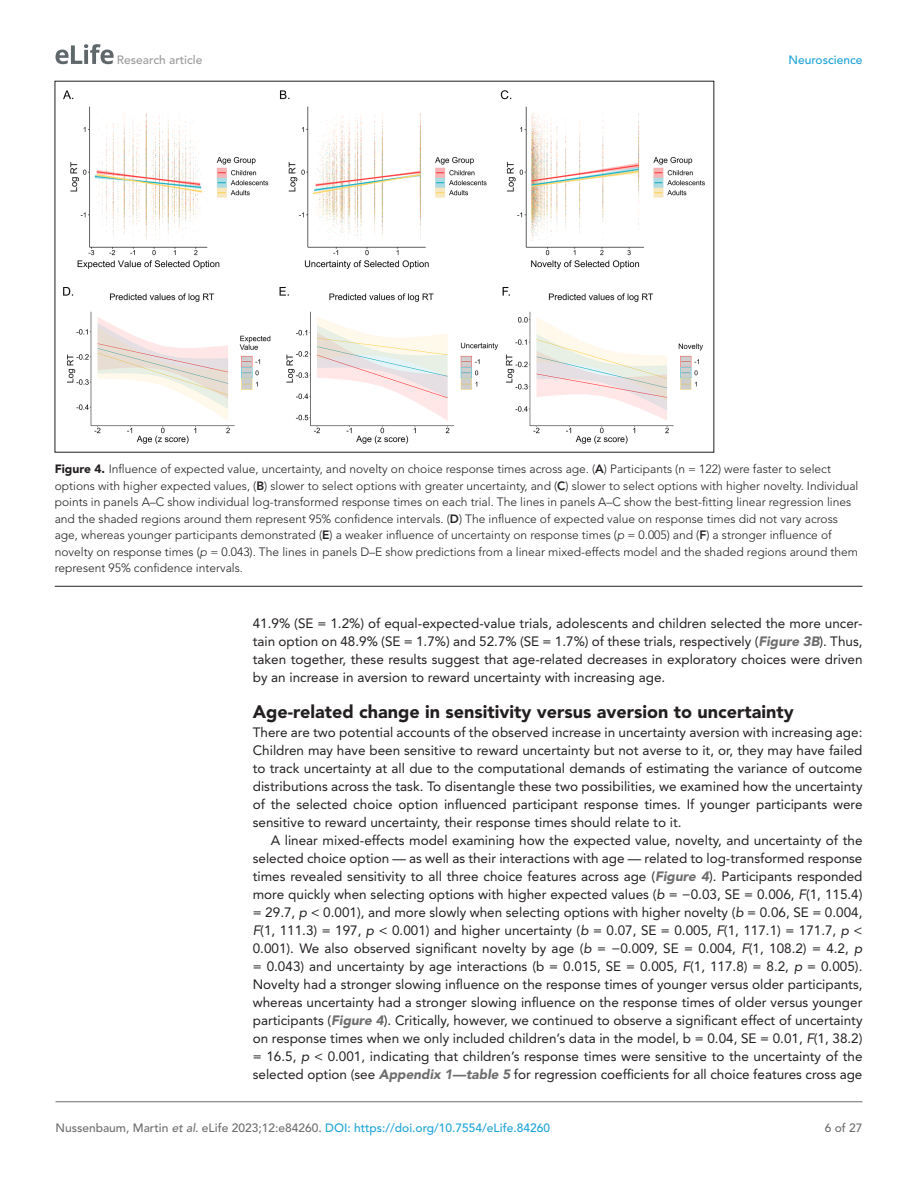
<style>
.page{position:relative;width:918px;height:1188px;background:#fff}
.page>*{position:absolute;margin:0;border:0;box-sizing:border-box;transform-origin:0 0}
.t1{font:900 18px "Avenir LT Std";color:#231f20}
.t2{font:13.5px/18px "Avenir LT Std";color:#231f20;text-align:justify}
.t3{font:300 12px/16.5px "Avenir LT Std";color:#231f20}
.t4{font:500 12px "Avenir LT Std";color:#1ea4d7}
.t5{font:500 12px "Avenir LT Std";color:#9a9a9a}
.t6{font:500 12px "Avenir LT Std";color:#6e6e70}
.s1{font-weight:900}
.s2{font-weight:800}
.s3{font-style:italic}
.s4{font-weight:900;font-style:italic;color:#6e6e70}
.s5{color:#6e6e70}
.s6{font-style:italic;color:#6e6e70}
</style>
<div class="page">
<svg style="left:56px;top:44px;width:58px;height:20px"></svg>
<hr style="left:56px;top:1101px;width:806px;height:1px;background:#6e6e70">
<hr style="left:55px;top:586px;width:807px;height:1px;background:#231f20">
<img style="left:64px;top:90px;width:641px;height:353px">
<p class="t5" style="left:117px;top:53px;width:87px">Research article</p>
<p class="t4" style="left:788px;top:53px;width:76px">Neuroscience</p>
<p class="t3" style="left:55px;top:461px;width:805px"><span class="s1">Figure 4.</span> Influence of expected value, uncertainty, and novelty on choice response times across age. (<span class="s2">A</span>) Participants (n = 122) were faster to select options with higher expected values, (<span class="s2">B</span>) slower to select options with greater uncertainty, and (<span class="s2">C</span>) slower to select options with higher novelty. Individual points in panels A–C show individual log-transformed response times on each trial. The lines in panels A–C show the best-fitting linear regression lines and the shaded regions around them represent 95% confidence intervals. (<span class="s2">D</span>) The influence of expected value on response times did not vary across age, whereas younger participants demonstrated (<span class="s2">E</span>) a weaker influence of uncertainty on response times (<span class="s3">p</span> = 0.005) and (<span class="s2">F</span>) a stronger influence of novelty on response times (<span class="s3">p</span> = 0.043). The lines in panels D–E show predictions from a linear mixed-effects model and the shaded regions around them represent 95% confidence intervals.</p>
<p class="t2" style="left:253px;top:614px;width:611px">41.9% (SE = 1.2%) of equal-expected-value trials, adolescents and children selected the more uncer&shy;tain option on 48.9% (SE = 1.7%) and 52.7% (SE = 1.7%) of these trials, respectively (<span class="s4">Figure 3B</span>). Thus, taken together, these results suggest that age-related decreases in exploratory choices were driven by an increase in aversion to reward uncertainty with increasing age.</p>
<h1 class="t1" style="left:253px;top:701px;width:543px">Age-related change in sensitivity versus aversion to uncertainty</h1>
<p class="t2" style="left:253px;top:724px;width:611px">There are two potential accounts of the observed increase in uncertainty aversion with increasing age:<br>Children may have been sensitive to reward uncertainty but not averse to it, or, they may have failed to track uncertainty at all due to the computational demands of estimating the variance of outcome distributions across the task. To disentangle these two possibilities, we examined how the uncertainty of the selected choice option influenced participant response times. If younger participants were sensitive to reward uncertainty, their response times should relate to it.</p>
<p class="t2" style="left:253px;top:832px;width:611px;text-indent:18px">A linear mixed-effects model examining how the expected value, novelty, and uncertainty of the selected choice option — as well as their interactions with age — related to log-transformed response times revealed sensitivity to all three choice features across age (<span class="s4">Figure 4</span>). Participants responded more quickly when selecting options with higher expected values (<span class="s3">b</span> = −0.03, SE = 0.006, <span class="s3">F</span>(1, 115.4) = 29.7, <span class="s3">p</span> &lt; 0.001), and more slowly when selecting options with higher novelty (<span class="s3">b</span> = 0.06, SE = 0.004, <span class="s3">F</span>(1, 111.3) = 197, <span class="s3">p</span> &lt; 0.001) and higher uncertainty (<span class="s3">b</span> = 0.07, SE = 0.005, <span class="s3">F</span>(1, 117.1) = 171.7, <span class="s3">p</span> &lt; 0.001). We also observed significant novelty by age (<span class="s3">b</span> = −0.009, SE = 0.004, <span class="s3">F</span>(1, 108.2) = 4.2, <span class="s3">p </span>= 0.043) and uncertainty by age interactions (b = 0.015, SE = 0.005, <span class="s3">F</span>(1, 117.8) = 8.2, <span class="s3">p</span> = 0.005).<br>Novelty had a stronger slowing influence on the response times of younger versus older participants, whereas uncertainty had a stronger slowing influence on the response times of older versus younger participants (<span class="s4">Figure 4</span>). Critically, however, we continued to observe a significant effect of uncertainty on response times when we only included children’s data in the model, b = 0.04, SE = 0.01, <span class="s3">F</span>(1, 38.2) = 16.5, <span class="s3">p</span> &lt; 0.001, indicating that children’s response times were sensitive to the uncertainty of the selected option (see <span class="s4">Appendix 1—table 5</span> for regression coefficients for all choice features cross age</p>
<p class="t4" style="left:56px;top:1121px;width:496px"><span class="s5">Nussenbaum, Martin</span> <span class="s6">et al</span><span class="s5">. eLife 2023;12:e84260.</span> DOI: https://doi.org/10.7554/eLife.84260</p>
<p class="t6" style="left:825px;top:1121px;width:39px">6 of 27</p>
</div>
